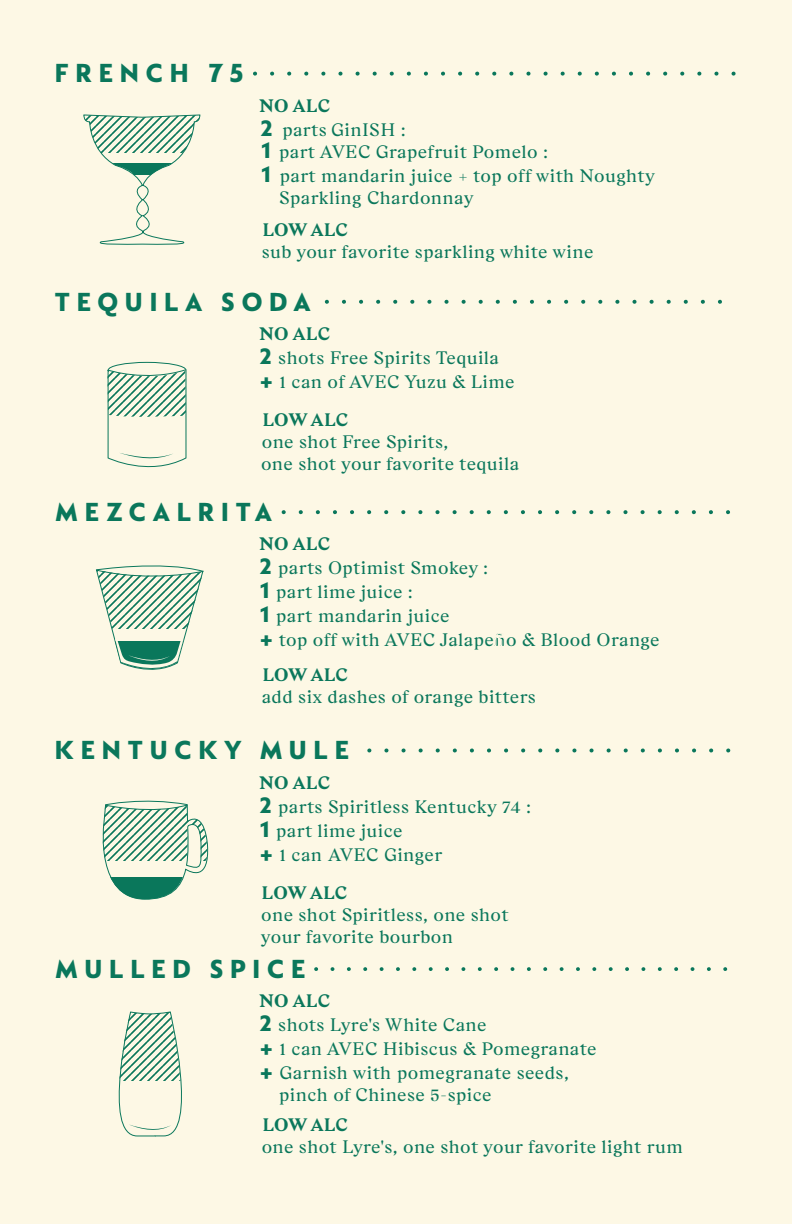
<style>
.page{position:relative;width:792px;height:1224px;background:#fdf8e5}
.page>*{position:absolute;margin:0;border:0;box-sizing:border-box;transform-origin:0 0}
.t1{font:800 28px "FS Lucas";letter-spacing:.22em;color:#0a775b}
.t2{font:18px/24px "Gza";letter-spacing:.02em;color:#0a775b}
.t3{font:700 18px "Gza";letter-spacing:.015em;color:#0a775b}
.s1{font-weight:700}
.s2{font-family:"FS Lucas";font-weight:800;font-size:24px}
</style>
<div class="page">
<svg style="left:255px;top:72px;width:481px;height:4px"></svg>
<svg style="left:83px;top:114px;width:118px;height:131px"></svg>
<svg style="left:83px;top:115px;width:117px;height:38px"></svg>
<svg style="left:83px;top:163px;width:106px;height:12px"></svg>
<svg style="left:327px;top:300px;width:395px;height:4px"></svg>
<svg style="left:284px;top:510px;width:446px;height:4px"></svg>
<svg style="left:369px;top:748px;width:362px;height:4px"></svg>
<svg style="left:316px;top:967px;width:412px;height:4px"></svg>
<svg style="left:107px;top:361px;width:80px;height:107px"></svg>
<svg style="left:96px;top:565px;width:108px;height:105px"></svg>
<svg style="left:102px;top:800px;width:107px;height:100px"></svg>
<svg style="left:118px;top:1011px;width:64px;height:126px"></svg>
<h1 class="t1" style="left:55px;top:57px;width:191px">FRENCH 75</h1>
<p class="t2" style="left:259px;top:95px;width:148px"><span class="s1">NO ALC<br></span><span class="s2">2</span> parts GinISH :</p>
<p class="t2" style="left:259px;top:141px;width:397px"><span class="s2">1</span> part AVEC Grapefruit Pomelo :<br><span class="s2">1</span> part mandarin juice + top off with Noughty</p>
<p class="t2" style="left:279px;top:187px;width:196px">Sparkling Chardonnay</p>
<p class="t3" style="left:262px;top:217px;width:87px">LOW ALC</p>
<p class="t2" style="left:262px;top:241px;width:333px">sub your favorite sparkling white wine</p>
<h1 class="t1" style="left:55px;top:285px;width:258px">TEQUILA SODA</h1>
<p class="t2" style="left:259px;top:323px;width:257px"><span class="s1">NO ALC<br></span><span class="s2">2</span> shots Free Spirits Tequila <span class="s2">+</span> 1 can of AVEC Yuzu &amp; Lime</p>
<p class="t3" style="left:262px;top:408px;width:87px">LOW ALC</p>
<p class="t2" style="left:261px;top:433px;width:260px;line-height:22px">one shot Free Spirits,<br>one shot your favorite tequila</p>
<h1 class="t1" style="left:55px;top:496px;width:219px">MEZCALRITA</h1>
<p class="t2" style="left:259px;top:533px;width:402px"><span class="s1">NO ALC<br></span><span class="s2">2</span> parts Optimist Smokey :<br><span class="s2">1</span> part lime juice :<br><span class="s2">1</span> part mandarin juice<br><span class="s2">+</span> top off with AVEC Jalape<span class="s1">ñ</span>o &amp; Blood Orange</p>
<p class="t3" style="left:262px;top:662px;width:87px">LOW ALC</p>
<p class="t2" style="left:262px;top:686px;width:276px">add six dashes of orange bitters</p>
<h1 class="t1" style="left:55px;top:734px;width:296px">KENTUCKY MULE</h1>
<p class="t2" style="left:259px;top:772px;width:274px"><span class="s1">NO ALC<br></span><span class="s2">2</span> parts Spiritless Kentucky 74 :<br><span class="s2">1</span> part lime juice<br><span class="s2">+</span> 1 can AVEC Ginger</p>
<p class="t3" style="left:262px;top:880px;width:87px">LOW ALC</p>
<p class="t2" style="left:261px;top:905px;width:249px;line-height:22px">one shot Spiritless, one shot your favorite bourbon</p>
<h1 class="t1" style="left:55px;top:953px;width:252px">MULLED SPICE</h1>
<p class="t2" style="left:259px;top:990px;width:339px"><span class="s1">NO ALC<br></span><span class="s2">2</span> shots Lyre's White Cane<br><span class="s2">+</span> 1 can AVEC Hibiscus &amp; Pomegranate <span class="s2">+</span> Garnish with pomegranate seeds,</p>
<p class="t2" style="left:279px;top:1084px;width:214px">pinch of Chinese 5-spice</p>
<p class="t3" style="left:262px;top:1113px;width:87px">LOW ALC</p>
<p class="t2" style="left:262px;top:1136px;width:423px">one shot Lyre's, one shot your favorite light rum</p>
</div>
